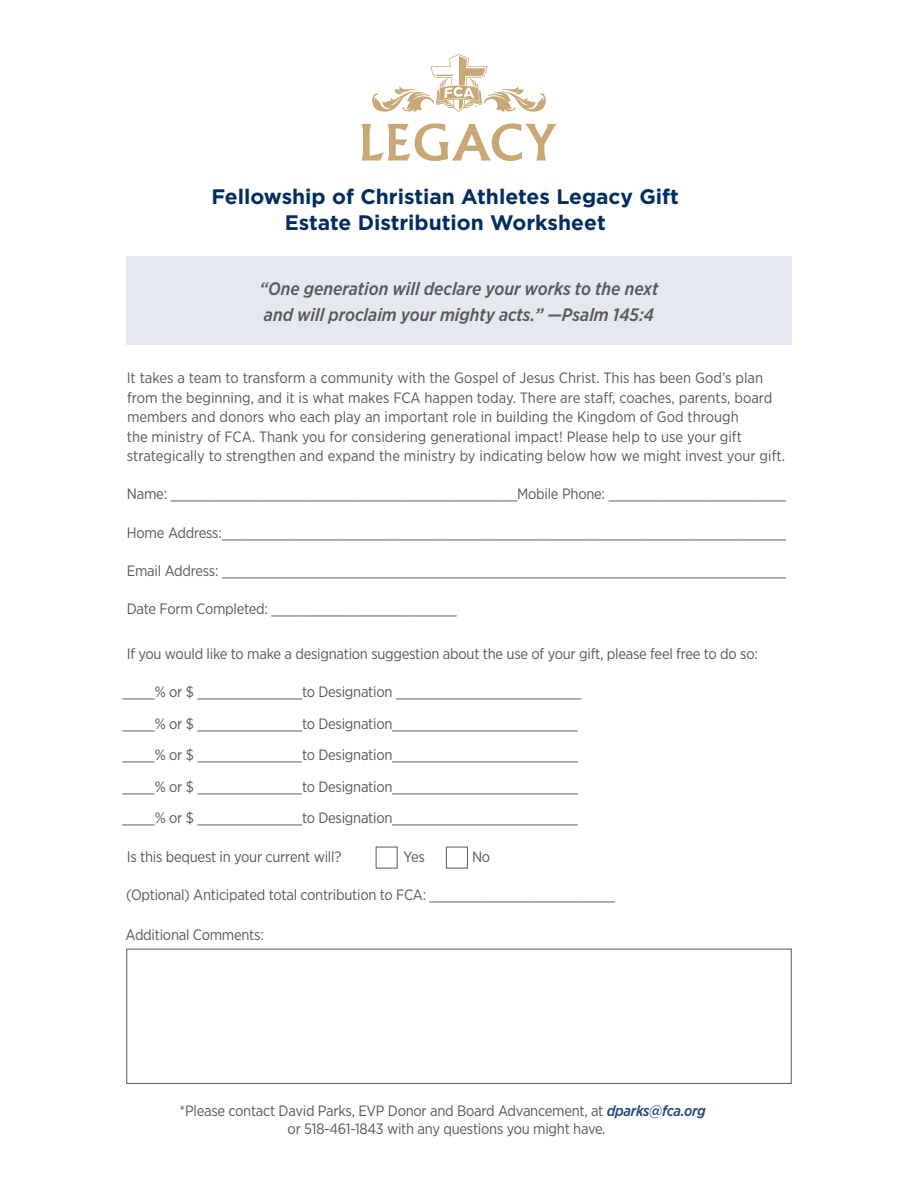
<style>
.page{position:relative;width:918px;height:1188px;background:#fff}
.page>*{position:absolute;margin:0;border:0;box-sizing:border-box;transform-origin:0 0}
.t1{font:700 21px/25.2px "Gotham HTF";color:#002d62;text-align:center}
.t2{font:italic 500 18px/25.5px "Gotham Narrow";color:#58595b}
.t3{font:15px/31.5px "Gotham Narrow";letter-spacing:-.02em;color:#58595b}
.t4{font:15px/19.5px "Gotham Narrow";color:#58595b}
.s1{font-weight:500;font-style:italic;color:#244779}
</style>
<div class="page">
<div style="left:126px;top:256px;width:666px;height:89px;background:#e6e8f0"></div>
<svg style="left:372px;top:54px;width:174px;height:58px"></svg>
<svg style="left:361px;top:123px;width:196px;height:38px"></svg>
<div style="left:376px;top:847px;width:22px;height:21px;border:1px solid #58595b"></div>
<div style="left:126px;top:949px;width:666px;height:135px;border:1px solid #58595b"></div>
<div style="left:446px;top:847px;width:22px;height:21px;border:1px solid #58595b"></div>
<h1 class="t1" style="left:211px;top:184px;width:469px">Fellowship of Christian Athletes Legacy Gift<br>Estate Distribution Worksheet</h1>
<p class="t2" style="left:260px;top:276px;width:400px">“One generation will declare your works to the next and will proclaim your mighty acts.” —Psalm 145:4</p>
<p class="t4" style="left:127px;top:368px;width:660px">It takes a team to transform a community with the Gospel of Jesus Christ. This has been God’s plan from the beginning, and it is what makes FCA happen today. There are staff, coaches, parents, board members and donors who each play an important role in building the Kingdom of God through<br>the ministry of FCA. Thank you for considering generational impact! Please help to use your gift strategically to strengthen and expand the ministry by indicating below how we might invest your gift.</p>
<p class="t3" style="left:127px;top:478px;width:661px">Name: ___________________________________________Mobile Phone: ______________________</p>
<p class="t3" style="left:127px;top:516px;width:661px">Home Address: ______________________________________________________________________</p>
<p class="t3" style="left:127px;top:555px;width:661px">Email Address: ______________________________________________________________________</p>
<p class="t3" style="left:127px;top:593px;width:332px">Date Form Completed: _______________________</p>
<p class="t3" style="left:127px;top:638px;width:633px">If you would like to make a designation suggestion about the use of your gift, please feel free to do so:</p>
<p class="t3" style="left:122px;top:676px;width:460px">____% or $ _____________to Designation _______________________ ____% or $ _____________to Designation_______________________ ____% or $ _____________to Designation_______________________ ____% or $ _____________to Designation_______________________ ____% or $ _____________to Designation_______________________</p>
<p class="t3" style="left:127px;top:840px;width:216px">Is this bequest in your current will?</p>
<p class="t3" style="left:404px;top:840px;width:23px">Yes</p>
<p class="t3" style="left:472px;top:840px;width:20px">No</p>
<p class="t3" style="left:126px;top:879px;width:491px">(Optional) Anticipated total contribution to FCA: _______________________</p>
<p class="t3" style="left:125px;top:919px;width:140px">Additional Comments:</p>
<p class="t3" style="left:180px;top:1101px;width:528px;line-height:18px;text-align:center">*Please contact David Parks, EVP Donor and Board Advancement, at <span class="s1">dparks@fca.org </span>or 518-461-1843 with any questions you might have.</p>
</div>
